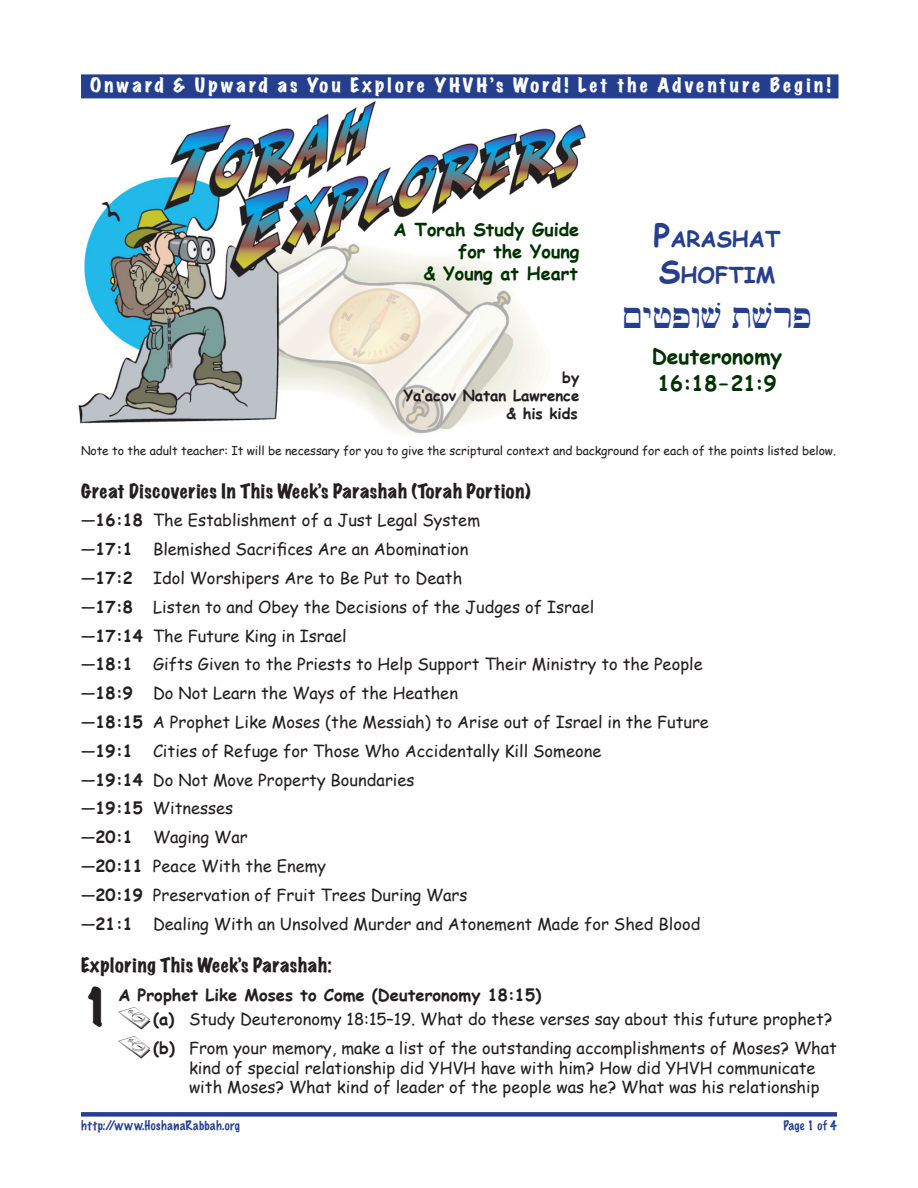
<style>
.page{position:relative;width:918px;height:1188px;background:#fff}
.page>*{position:absolute;margin:0;border:0;box-sizing:border-box;transform-origin:0 0}
.TE___hanging_indent{font:expanded 46.5px "Marker Felt";color:#231f20}
.TE_Parasha_Hebrew{font:30px "Ezra SIL";color:#253f8e}
.TE_Parashah_Title{font:700 22.05px/36px "Comic Sans MS";color:#253f8e}
.TE_Parashah_Scriptu{font:700 21px/27px "Comic Sans MS";color:#003100}
.TE_Section_Heads_le{font:expanded 18px "Marker Felt";letter-spacing:.035em;color:#231f20}
.t1{font:expanded 18px "Marker Felt";letter-spacing:.18em;color:#fff}
.t2{font:700 18px/21.6px "Comic Sans MS";color:#003100;text-align:right}
.TE_Great_Discoverie{font:16.5px/19.8px "Comic Sans MS";color:#231f20}
.TE___hanging_indent-2{font:700 16.5px "Comic Sans MS";color:#231f20}
.t3{font:700 15px/18px "Comic Sans MS";color:#231f20;text-align:right}
.TE_Note_at_beginnin{font:12px "Comic Sans MS";letter-spacing:-.01em;color:#231f20}
.TE_Master_Page_Foot{font:100 12px "Marker Felt";letter-spacing:.045em;color:#253f8e}
.s1{font-size:31.5px}
.s2{font-weight:700}
.s3{font-family:"Outfitters";font-size:22.5px}
</style>
<div class="page">
<img style="left:78px;top:100px;width:508px;height:334px">
<div style="left:81px;top:1112px;width:756px;height:5px;background:#253f8e"></div>
<div style="left:81px;top:74px;width:757px;height:24px;background:#253f8e"></div>
<p class="t1" style="left:90px;top:71px;width:742px">Onward &amp; Upward as You Explore YHVH’s Word! Let the Adventure Begin!</p>
<p class="t2" style="left:394px;top:218px;width:187px">A Torah Study Guide for the Young<br>&amp; Young at Heart</p>
<p class="TE_Parashah_Title" style="left:654px;top:221px;width:128px"><span class="s1">P</span>ARASHAT<br><span class="s1">S</span>HOFTIM</p>
<p class="TE_Parasha_Hebrew" style="left:623px;top:296px;width:190px">ם טי פ ש ׁו תשׁרפ</p>
<p class="TE_Parashah_Scriptu" style="left:652px;top:343px;width:132px">Deuteronomy<br>16:18–21:9</p>
<p class="t3" style="left:404px;top:368px;width:177px">by<br>Ya’acov Natan Lawrence &amp; his kids</p>
<p class="TE_Note_at_beginnin" style="left:81px;top:442px;width:757px">Note to the adult teacher: It will be necessary for you to give the scriptural context and background for each of the points listed below.</p>
<p class="TE_Section_Heads_le" style="left:81px;top:477px;width:451px">Great Discoveries In This Week’s Parashah (Torah Portion)</p>
<p class="TE_Great_Discoverie" style="left:81px;top:510px;width:401px">—<span class="s2">16:18</span> The Establishment of a Just Legal System</p>
<p class="TE_Great_Discoverie" style="left:81px;top:539px;width:389px">—<span class="s2">17:1</span> Blemished Sacrifices Are an Abomination</p>
<p class="TE_Great_Discoverie" style="left:81px;top:568px;width:383px">—<span class="s2">17:2</span> Idol Worshipers Are to Be Put to Death</p>
<p class="TE_Great_Discoverie" style="left:81px;top:596px;width:515px">—<span class="s2">17:8</span> Listen to and Obey the Decisions of the Judges of Israel</p>
<p class="TE_Great_Discoverie" style="left:81px;top:625px;width:267px">—<span class="s2">17:14</span> The Future King in Israel</p>
<p class="TE_Great_Discoverie" style="left:81px;top:654px;width:623px">—<span class="s2">18:1</span> Gifts Given to the Priests to Help Support Their Ministry to the People</p>
<p class="TE_Great_Discoverie" style="left:81px;top:683px;width:379px">—<span class="s2">18:9</span> Do Not Learn the Ways of the Heathen</p>
<p class="TE_Great_Discoverie" style="left:81px;top:712px;width:630px">—<span class="s2">18:15</span> A Prophet Like Moses (the Messiah) to Arise out of Israel in the Future</p>
<p class="TE_Great_Discoverie" style="left:81px;top:740px;width:522px">—<span class="s2">19:1</span> Cities of Refuge for Those Who Accidentally Kill Someone</p>
<p class="TE_Great_Discoverie" style="left:81px;top:769px;width:335px">—<span class="s2">19:14</span> Do Not Move Property Boundaries</p>
<p class="TE_Great_Discoverie" style="left:81px;top:798px;width:154px">—<span class="s2">19:15</span> Witnesses</p>
<p class="TE_Great_Discoverie" style="left:81px;top:827px;width:168px">—<span class="s2">20:1</span> Waging War</p>
<p class="TE_Great_Discoverie" style="left:81px;top:856px;width:247px">—<span class="s2">20:11</span> Peace With the Enemy</p>
<p class="TE_Great_Discoverie" style="left:81px;top:884px;width:388px">—<span class="s2">20:19</span> Preservation of Fruit Trees During Wars</p>
<p class="TE_Great_Discoverie" style="left:81px;top:913px;width:621px">—<span class="s2">21:1</span> Dealing With an Unsolved Murder and Atonement Made for Shed Blood</p>
<p class="TE_Section_Heads_le" style="left:81px;top:951px;width:252px">Exploring This Week’s Parashah:</p>
<p class="TE___hanging_indent" style="left:81px;top:971px;width:32px">1</p>
<p class="TE___hanging_indent-2" style="left:118px;top:983px;width:424px">A Prophet Like Moses to Come (Deuteronomy 18:15)</p>
<p class="TE_Great_Discoverie" style="left:117px;top:1009px;width:717px"><span class="s3">1</span><span class="s2">(a)</span> Study Deuteronomy 18:15–19. What do these verses say about this future prophet?</p>
<p class="TE_Great_Discoverie" style="left:189px;top:1037px;width:650px;text-indent:-72px"><span class="s3">1</span><span class="s2">(b)</span> From your memory, make a list of the outstanding accomplishments of Moses? What kind of special relationship did YHVH have with him? How did YHVH communicate with Moses? What kind of leader of the people was he? What was his relationship</p>
<p class="TE_Master_Page_Foot" style="left:81px;top:1116px;width:161px">http://www.HoshanaRabbah.org</p>
<p class="TE_Master_Page_Foot" style="left:783px;top:1116px;width:55px">Page 1 of 4</p>
</div>
